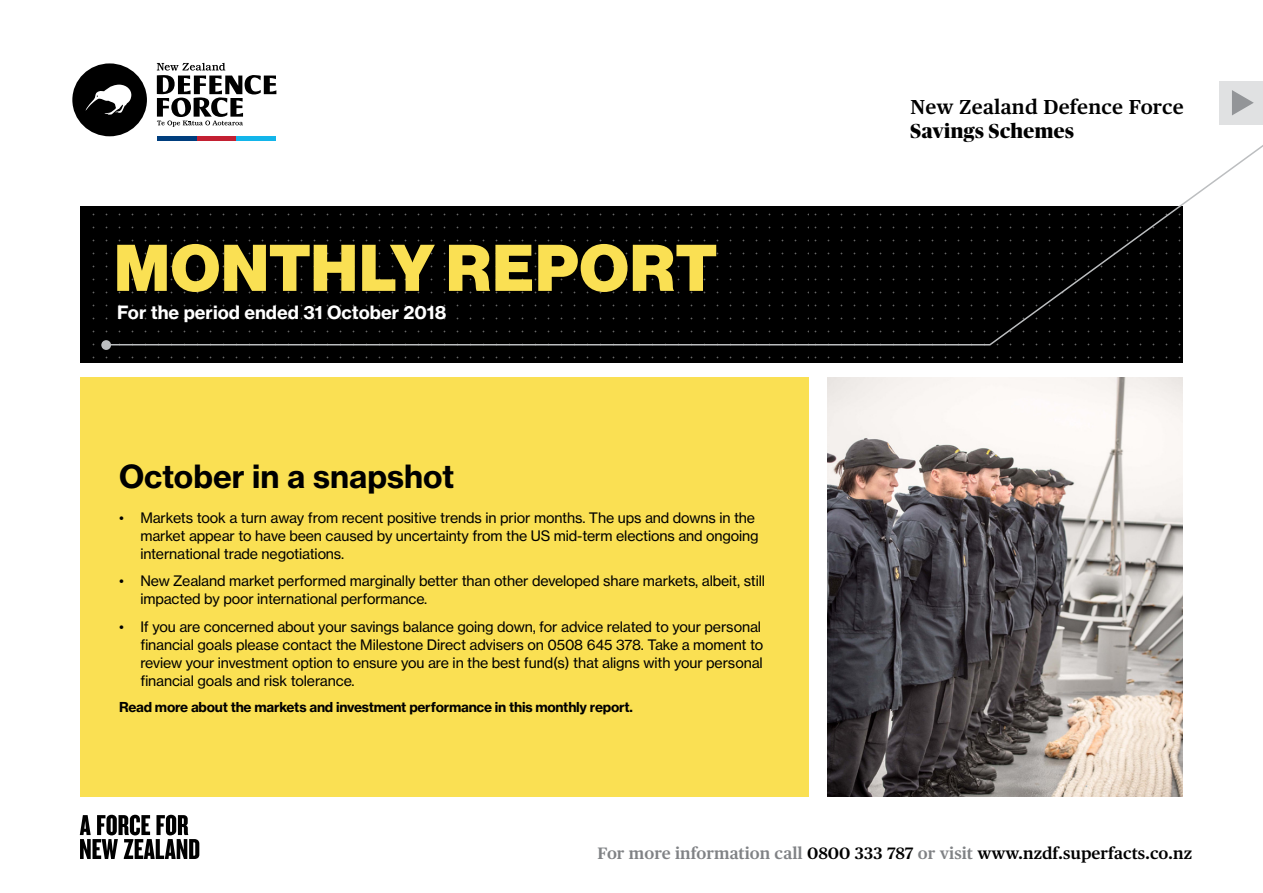
<style>
.page{position:relative;width:1263px;height:893px;background:#fff}
.page>*{position:absolute;margin:0;border:0;box-sizing:border-box;transform-origin:0 0}
.t1{font:900 64.5px "Haas Grot Disp 95";letter-spacing:.025em;color:#fae053}
.t2{font:700 31.5px "Haas Grot Text 75";color:#000}
.t3{font:600 20.25px "Publico Text";letter-spacing:.01em;color:#000}
.t4{font:800 20.25px "Publico Banner";letter-spacing:.025em;color:#000}
.t5{font:700 18px "Haas Grot Text 75";color:#fff}
.t6{font:600 16.5px "Publico Text";color:#000}
.t7{font:14.25px/18px "Haas Grot Text 55 Roman";letter-spacing:-.01em;color:#000}
.t8{font:700 13.5px "Haas Grot Text 75";letter-spacing:-.02em;color:#000}
.s1{color:#808285}
</style>
<div class="page">
<div style="left:81px;top:377px;width:728px;height:420px;background:#fae053"></div>
<img style="left:827px;top:377px;width:355px;height:420px">
<div style="left:72px;top:63px;width:75px;height:73px;background:#000;border-radius:50%"></div>
<svg style="left:85px;top:91px;width:15px;height:20px"></svg>
<svg style="left:80px;top:815px;width:119px;height:44px"></svg>
<div style="left:82px;top:206px;width:727px;height:156px;background:#000"></div>
<div style="left:809px;top:206px;width:373px;height:156px;background:#000"></div>
<svg style="left:100px;top:62px;width:1163px;height:284px"></svg>
<div style="left:101px;top:340px;width:10px;height:10px;background:#bcbec0;border-radius:50%"></div>
<h1 class="t1" style="left:114px;top:230px;width:604px">MONTHLY REPORT</h1>
<p class="t5" style="left:117px;top:301px;width:331px">For the period ended 31 October 2018</p>
<h2 class="t2" style="left:119px;top:456px;width:337px">October in a snapshot</h2>
<p class="t7" style="left:140px;top:508px;width:620px;text-indent:-21px">• Markets took a turn away from recent positive trends in prior months. The ups and downs in the market appear to have been caused by uncertainty from the US mid-term elections and ongoing international trade negotiations.</p>
<p class="t7" style="left:140px;top:572px;width:626px;text-indent:-21px">• New Zealand market performed marginally better than other developed share markets, albeit, still impacted by poor international performance.</p>
<p class="t7" style="left:140px;top:618px;width:624px;text-indent:-21px">• If you are concerned about your savings balance going down, for advice related to your personal financial goals please contact the Milestone Direct advisers on 0508 645 378. Take a moment to review your investment option to ensure you are in the best fund(s) that aligns with your personal financial goals and risk tolerance.</p>
<p class="t8" style="left:119px;top:699px;width:515px">Read more about the markets and investment performance in this monthly report.</p>
<h3 class="t3" style="left:911px;top:95px;width:275px">New Zealand Defence Force</h3>
<h3 class="t4" style="left:911px;top:116px;width:165px">Savings Schemes</h3>
<p class="t6" style="left:597px;top:844px;width:596px"><span class="s1">For more information call</span> 0800 333 787 <span class="s1">or visit</span> www.nzdf.superfacts.co.nz</p>
</div>
